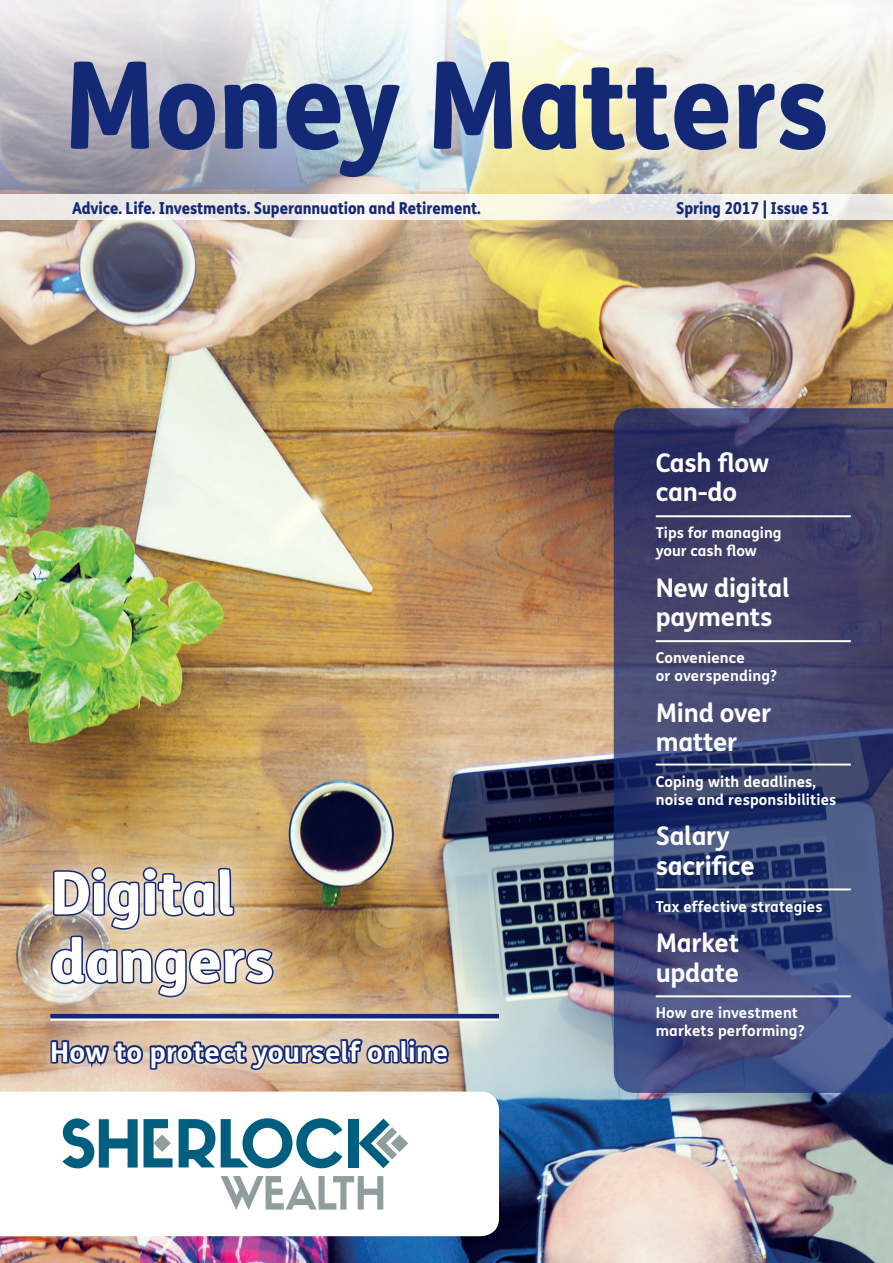
<style>
.page{position:relative;width:893px;height:1263px;background:#fff}
.page>*{position:absolute;margin:0;border:0;box-sizing:border-box;transform-origin:0 0}
.t1{font:800 121.2px "FS Me";letter-spacing:-.005em;color:#142975;scale:.9 1}
.t2{font:800 59.25px/67.7px "FS Me";letter-spacing:-.01em;color:#fff}
.t3{font:700 27.6px "FS Me";letter-spacing:.01em;color:#fff}
.t4{font:700 25.8px/29.4px "FS Me";letter-spacing:-.01em;color:#fff}
.t5{font:800 16.5px "FS Me";letter-spacing:-.005em;color:#142975;scale:.9 1}
.t6{font:700 15px/18px "FS Me";letter-spacing:.01em;color:#fff}
</style>
<div class="page">
<img style="left:0;top:817px;width:893px;height:446px">
<img style="left:0;top:0;width:893px;height:817px">
<svg style="left:0;top:194px;width:893px;height:26px;fill:#efece7"></svg>
<svg style="left:614px;top:408px;width:279px;height:685px;background:#3d4371"></svg>
<svg style="left:21px;top:1010px;width:456px;height:81px;background:#d1b59b"></svg>
<img style="left:22px;top:839px;width:27px;height:187px">
<img style="left:49px;top:764px;width:403px;height:322px">
<hr style="left:656px;top:763px;width:195px;height:2px;background:#fff">
<hr style="left:656px;top:888px;width:195px;height:2px;background:#fff">
<hr style="left:656px;top:515px;width:195px;height:2px;background:#fff">
<hr style="left:656px;top:640px;width:195px;height:2px;background:#fff">
<hr style="left:656px;top:995px;width:195px;height:2px;background:#fff">
<svg style="left:24px;top:984px;width:502px;height:65px;background:#cab8a4"></svg>
<hr style="left:50px;top:1014px;width:449px;height:4px;background:#142975">
<svg style="left:0;top:1091px;width:499px;height:145px"></svg>
<svg style="left:221px;top:1175px;width:162px;height:35px"></svg>
<svg style="left:62px;top:1118px;width:76px;height:50px"></svg>
<svg style="left:179px;top:1119px;width:36px;height:48px"></svg>
<div style="left:348px;top:1119px;width:11px;height:48px;background:#005f7f"></div>
<svg style="left:144px;top:1119px;width:29px;height:48px"></svg>
<svg style="left:221px;top:1118px;width:121px;height:50px"></svg>
<svg style="left:359px;top:1118px;width:49px;height:50px"></svg>
<h1 class="t1" style="left:64px;top:10px;width:852px">Money Matters</h1>
<p class="t5" style="left:72px;top:195px;width:456px">Advice. Life. Investments. Superannuation and Retirement.</p>
<p class="t5" style="left:676px;top:195px;width:172px">Spring 2017 | Issue 51</p>
<h3 class="t4" style="left:656px;top:447px;width:115px">Cash flow can-do</h3>
<p class="t6" style="left:656px;top:523px;width:127px">Tips for managing your cash flow</p>
<h3 class="t4" style="left:656px;top:572px;width:136px">New digital payments</h3>
<p class="t6" style="left:656px;top:648px;width:123px">Convenience<br>or overspending?</p>
<h3 class="t4" style="left:656px;top:697px;width:117px">Mind over matter</h3>
<h2 class="t2" style="left:50px;top:856px;width:225px">Digital dangers</h2>
<h3 class="t3" style="left:50px;top:1030px;width:399px">How to protect yourself online</h3>
<p class="t6" style="left:656px;top:771px;width:182px">Coping with deadlines, noise and responsibilities</p>
<h3 class="t4" style="left:656px;top:820px;width:101px">Salary sacrifice</h3>
<p class="t6" style="left:656px;top:896px;width:168px">Tax effective strategies</p>
<h3 class="t4" style="left:656px;top:927px;width:85px">Market update</h3>
<p class="t6" style="left:656px;top:1003px;width:150px">How are investment markets performing?</p>
</div>
